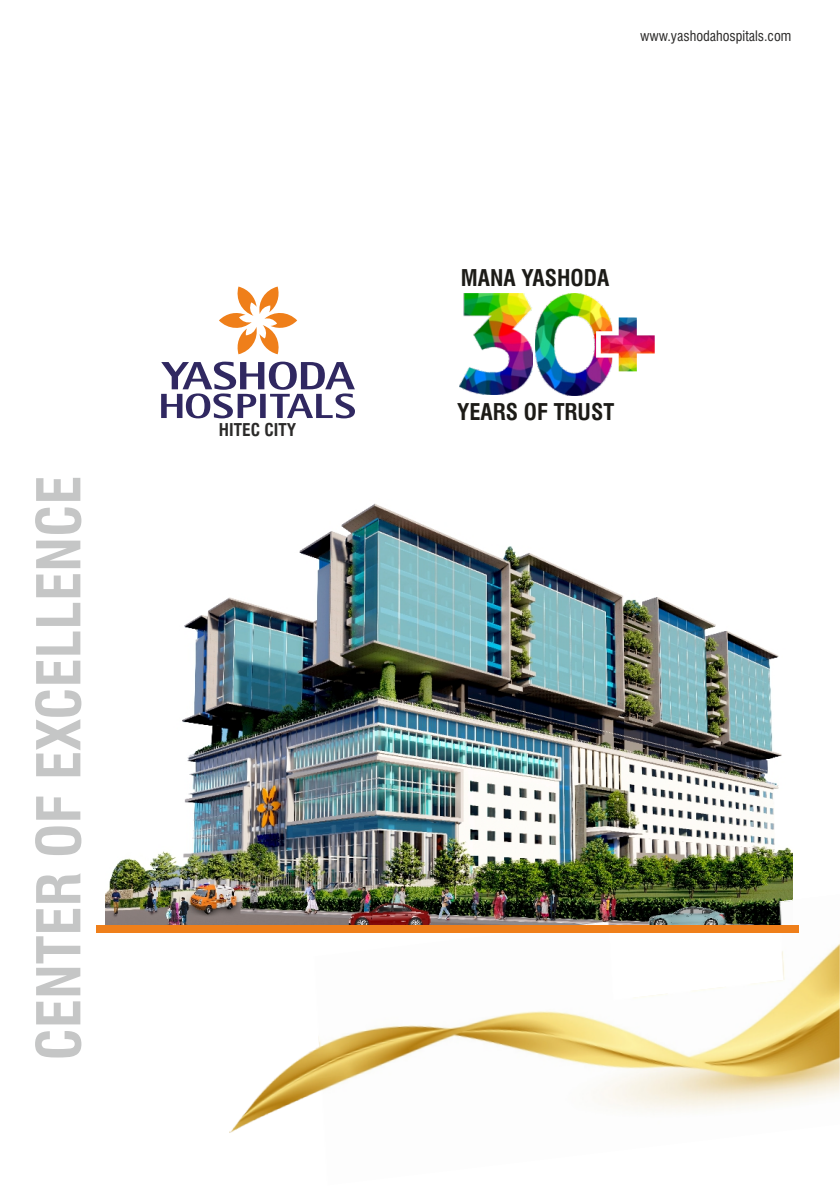
<style>
.page{position:relative;width:840px;height:1191px;background:#fff}
.page>*{position:absolute;margin:0;border:0;box-sizing:border-box;transform-origin:0 0}
.t1{font:700 condensed 58.8px "Swiss 721 BT";color:#c5c6c6}
.t2{font:700 condensed 22.4px "Swiss 721 BT";color:#1c1b17}
.t3{font:700 condensed 17.2px "Swiss 721 BT";color:#2b2a29}
.t4{font:condensed 14px "Swiss 721 BT";color:#2b2a29}
</style>
<div class="page">
<img style="left:105px;top:503px;width:686px;height:422px">
<img style="left:219px;top:894px;width:620px;height:239px">
<div style="left:96px;top:925px;width:702px;height:7px;background:#ef7f1a"></div>
<img style="left:459px;top:294px;width:73px;height:101px">
<img style="left:535px;top:293px;width:74px;height:103px">
<svg style="left:595px;top:316px;width:60px;height:57px"></svg>
<img style="left:600px;top:317px;width:54px;height:54px">
<svg style="left:219px;top:286px;width:78px;height:68px"></svg>
<svg style="left:161px;top:361px;width:194px;height:57px"></svg>
<h1 class="t1" style="left:36px;top:1060px;width:586px;rotate:-90deg">CENTER OF EXCELLENCE</h1>
<p class="t3" style="left:219px;top:423px;width:79px">HITEC CITY</p>
<p class="t4" style="left:639px;top:31px;width:153px">www.yashodahospitals.com</p>
<h2 class="t2" style="left:460px;top:268px;width:150px">MANA YASHODA</h2>
<h2 class="t2" style="left:457px;top:403px;width:158px">YEARS OF TRUST</h2>
</div>
